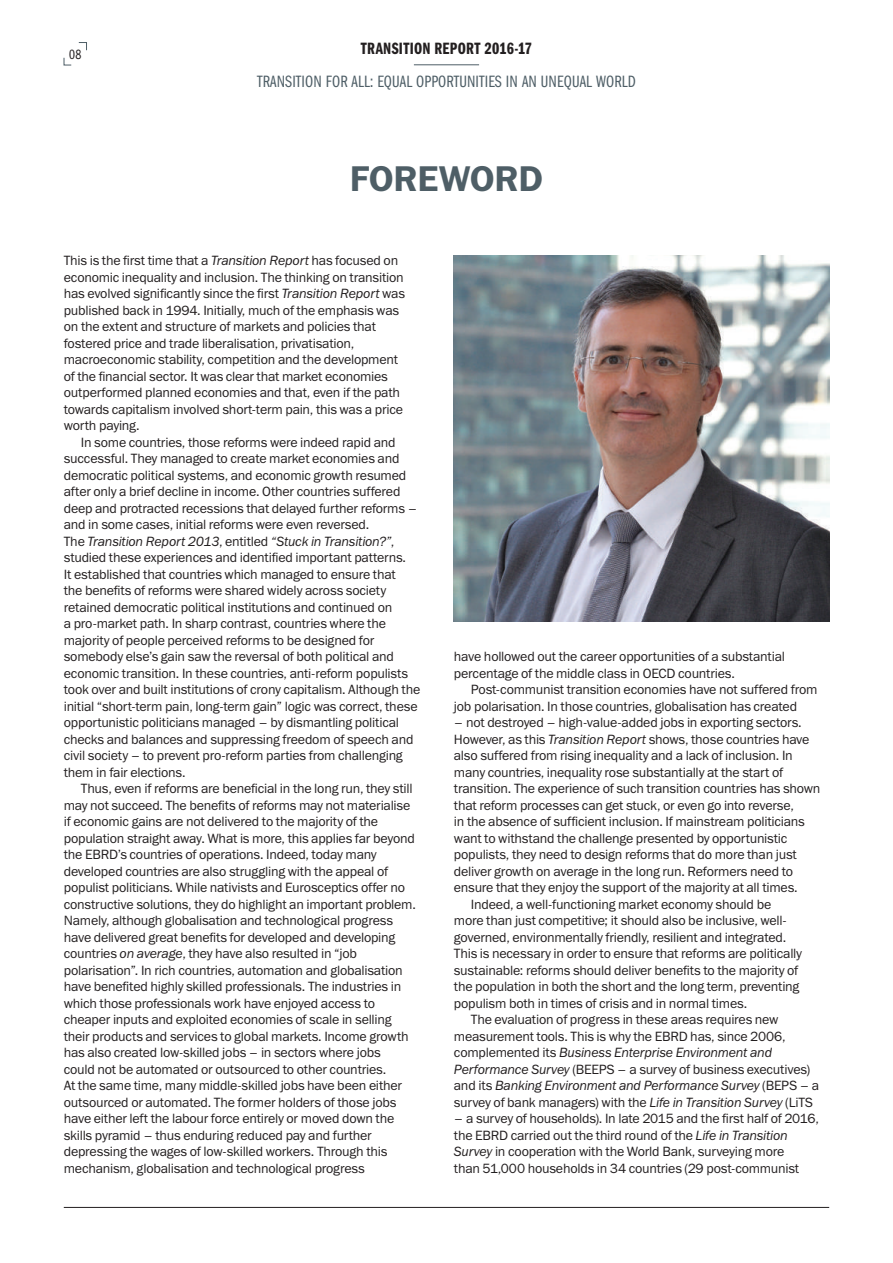
<style>
.page{position:relative;width:893px;height:1263px;background:#fff}
.page>*{position:absolute;margin:0;border:0;box-sizing:border-box;transform-origin:0 0}
.t1{font:36px "Franklin Gothic Demi ITC";letter-spacing:-.02em;color:#4e5e66}
.t2{font:16.5px "Franklin Gothic Book Cmp ITC";letter-spacing:.01em;color:#4e5e66}
.t3{font:16.5px "Franklin Gothic Demi Cmp ITC";letter-spacing:.02em;color:#231f20}
.t4{font:13.5px/16.5px "Franklin Gothic Book ITC";letter-spacing:-.015em;color:#231f20}
.t5{font:italic 13.5px "Franklin Gothic Book ITC";letter-spacing:-.015em;color:#231f20}
.t6{font:13.5px "Franklin Gothic Book Cmp ITC";color:#231f20}
.s1{font-style:italic}
.s2{font-style:normal}
</style>
<div class="page">
<hr style="left:414px;top:65px;width:65px;height:1px;background:#4e5e66">
<svg style="left:64px;top:42px;width:23px;height:23px"></svg>
<hr style="left:64px;top:1207px;width:765px;height:1px;background:#231f20">
<img style="left:454px;top:255px;width:375px;height:366px">
<p class="t6" style="left:69px;top:46px;width:14px">08</p>
<p class="t3" style="left:361px;top:39px;width:173px">TRANSITION REPORT 2016-17</p>
<p class="t2" style="left:257px;top:72px;width:380px">TRANSITION FOR ALL: EQUAL OPPORTUNITIES IN AN UNEQUAL WORLD</p>
<h1 class="t1" style="left:350px;top:157px;width:195px">FOREWORD</h1>
<p class="t4" style="left:64px;top:252px;width:343px">This is the first time that a <span class="s1">Transition Report</span> has focused on economic inequality and inclusion. The thinking on transition has evolved significantly since the first <span class="s1">Transition Report</span> was published back in 1994. Initially, much of the emphasis was on the extent and structure of markets and policies that fostered price and trade liberalisation, privatisation, macroeconomic stability, competition and the development of the financial sector. It was clear that market economies outperformed planned economies and that, even if the path towards capitalism involved short-term pain, this was a price worth paying.</p>
<p class="t4" style="left:64px;top:434px;width:358px;text-indent:17px">In some countries, those reforms were indeed rapid and successful. They managed to create market economies and democratic political systems, and economic growth resumed after only a brief decline in income. Other countries suffered deep and protracted recessions that delayed further reforms – and in some cases, initial reforms were even reversed.<br>The <span class="s1">Transition Report 2013</span>, entitled <span class="s1">“Stuck in Transition?”</span>, studied these experiences and identified important patterns.<br>It established that countries which managed to ensure that<br>the benefits of reforms were shared widely across society retained democratic political institutions and continued on<br>a pro-market path. In sharp contrast, countries where the majority of people perceived reforms to be designed for somebody else’s gain saw the reversal of both political and economic transition. In these countries, anti-reform populists took over and built institutions of crony capitalism. Although the initial “short-term pain, long-term gain” logic was correct, these opportunistic politicians managed – by dismantling political checks and balances and suppressing freedom of speech and civil society – to prevent pro-reform parties from challenging them in fair elections.</p>
<p class="t4" style="left:64px;top:780px;width:354px;text-indent:17px">Thus, even if reforms are beneficial in the long run, they still may not succeed. The benefits of reforms may not materialise if economic gains are not delivered to the majority of the population straight away. What is more, this applies far beyond the EBRD’s countries of operations. Indeed, today many developed countries are also struggling with the appeal of populist politicians. While nativists and Eurosceptics offer no constructive solutions, they do highlight an important problem.<br>Namely, although globalisation and technological progress have delivered great benefits for developed and developing countries <span class="s1">on average</span>, they have also resulted in “job polarisation”. In rich countries, automation and globalisation have benefited highly skilled professionals. The industries in which those professionals work have enjoyed access to cheaper inputs and exploited economies of scale in selling their products and services to global markets. Income growth has also created low-skilled jobs – in sectors where jobs<br>could not be automated or outsourced to other countries.<br>At the same time, many middle-skilled jobs have been either outsourced or automated. The former holders of those jobs have either left the labour force entirely or moved down the skills pyramid – thus enduring reduced pay and further depressing the wages of low-skilled workers. Through this mechanism, globalisation and technological progress</p>
<p class="t4" style="left:454px;top:648px;width:333px">have hollowed out the career opportunities of a substantial percentage of the middle class in OECD countries.</p>
<p class="t4" style="left:454px;top:681px;width:365px;text-indent:17px">Post-communist transition economies have not suffered from job polarisation. In those countries, globalisation has created</p>
<p class="t4" style="left:454px;top:714px;width:349px">– not destroyed – high-value-added jobs in exporting sectors.</p>
<p class="t4" style="left:454px;top:730px;width:357px">However, as this <span class="s1">Transition Report</span> shows, those countries have</p>
<p class="t4" style="left:454px;top:747px;width:340px">also suffered from rising inequality and a lack of inclusion. In</p>
<p class="t4" style="left:454px;top:763px;width:331px">many countries, inequality rose substantially at the start of</p>
<p class="t4" style="left:454px;top:780px;width:368px">transition. The experience of such transition countries has shown</p>
<p class="t4" style="left:454px;top:796px;width:341px">that reform processes can get stuck, or even go into reverse,</p>
<p class="t4" style="left:454px;top:813px;width:352px">in the absence of sufficient inclusion. If mainstream politicians</p>
<p class="t4" style="left:454px;top:829px;width:335px">want to withstand the challenge presented by opportunistic</p>
<p class="t4" style="left:454px;top:846px;width:344px">populists, they need to design reforms that do more than just</p>
<p class="t4" style="left:454px;top:862px;width:341px">deliver growth on average in the long run. Reformers need to</p>
<p class="t4" style="left:454px;top:879px;width:345px">ensure that they enjoy the support of the majority at all times.</p>
<p class="t4" style="left:471px;top:895px;width:302px">Indeed, a well-functioning market economy should be</p>
<p class="t4" style="left:454px;top:912px;width:334px">more than just competitive; it should also be inclusive, well-</p>
<p class="t4" style="left:454px;top:928px;width:334px">governed, environmentally friendly, resilient and integrated.</p>
<p class="t4" style="left:454px;top:945px;width:350px">This is necessary in order to ensure that reforms are politically</p>
<p class="t4" style="left:454px;top:961px;width:346px">sustainable: reforms should deliver benefits to the majority of</p>
<p class="t4" style="left:454px;top:978px;width:347px">the population in both the short and the long term, preventing</p>
<p class="t4" style="left:454px;top:994px;width:295px">populism both in times of crisis and in normal times.</p>
<p class="t4" style="left:471px;top:1011px;width:309px">The evaluation of progress in these areas requires new</p>
<p class="t4" style="left:454px;top:1027px;width:333px">measurement tools. This is why the EBRD has, since 2006,</p>
<p class="t5" style="left:454px;top:1045px;width:320px"><span class="s2">complemented its</span> Business Enterprise Environment and</p>
<p class="t4" style="left:454px;top:1060px;width:358px"><span class="s1">Performance Survey</span> (BEEPS – a survey of business executives)</p>
<p class="t5" style="left:454px;top:1078px;width:367px"><span class="s2">and its</span> Banking Environment and Performance Survey <span class="s2">(BEPS – a</span></p>
<p class="t4" style="left:454px;top:1093px;width:361px">survey of bank managers) with the <span class="s1">Life in Transition Survey</span> (LiTS</p>
<p class="t4" style="left:454px;top:1110px;width:366px">– a survey of households). In late 2015 and the first half of 2016, the EBRD carried out the third round of the <span class="s1">Life in Transition Survey</span> in cooperation with the World Bank, surveying more<br>than 51,000 households in 34 countries (29 post-communist</p>
</div>
